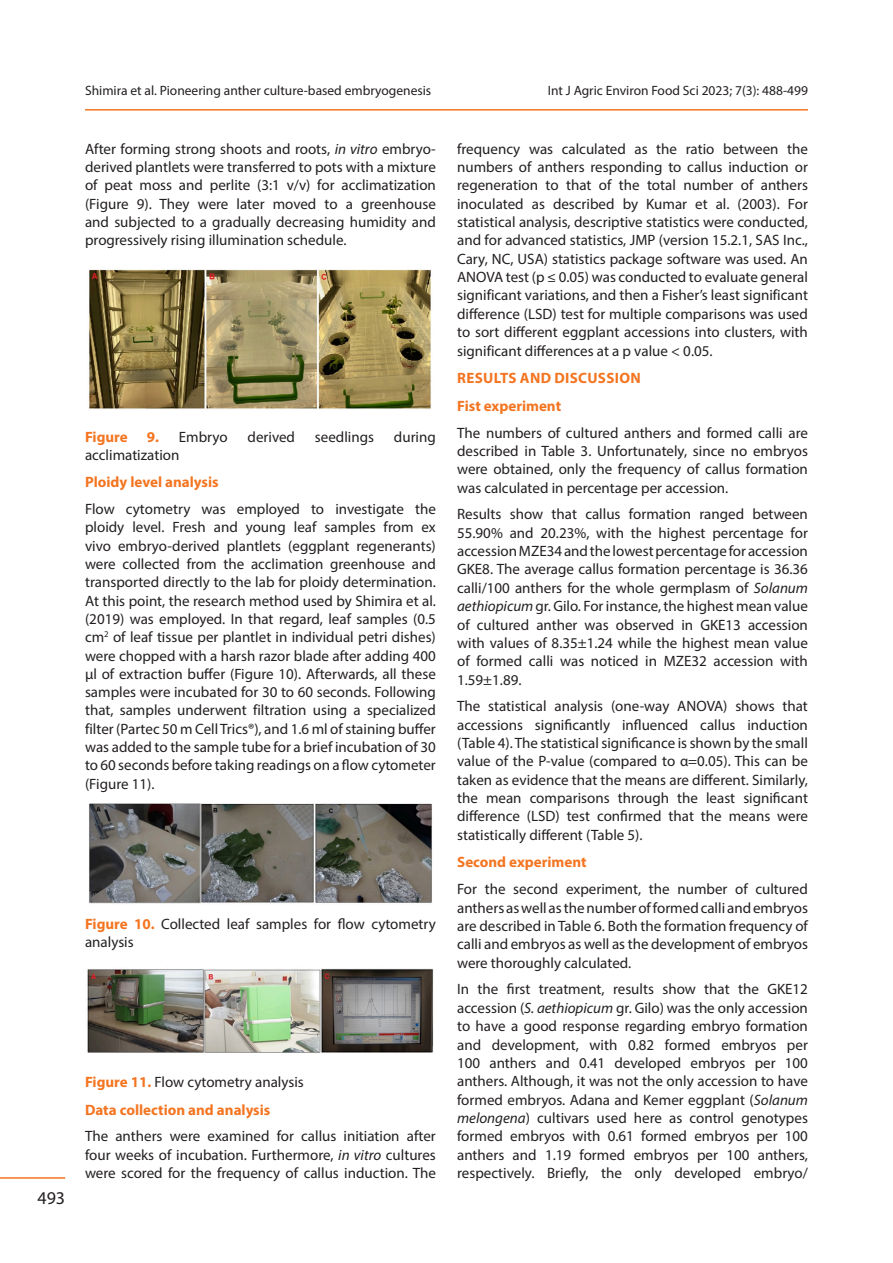
<style>
.page{position:relative;width:893px;height:1263px;background:#fff}
.page>*{position:absolute;margin:0;border:0;box-sizing:border-box;transform-origin:0 0}
.t1{font:18px "Myriad Pro";color:#231f20}
.Els-body-text{font:15px/18.3px "Myriad Pro";color:#231f20;text-align:justify}
.Els-body-text-2{font:700 15px "Myriad Pro";color:#f47521}
.Els-body-text-3{font:700 15px "Myriad Pro";letter-spacing:.02em;color:#f47521}
.Normal__Web{font:700 15px "Myriad Pro";color:#f47521}
.t2{font:13.5px "Myriad Pro";color:#231f20}
.s1{font-style:italic}
.s2{font-weight:700;color:#f47521}
</style>
<div class="page">
<hr style="left:0;top:1177px;width:65px;height:2px;background:#f47521">
<hr style="left:85px;top:109px;width:723px;height:2px;background:#f47521">
<img style="left:89px;top:269px;width:342px;height:140px">
<img style="left:89px;top:803px;width:343px;height:101px">
<img style="left:87px;top:968px;width:346px;height:85px">
<p class="t1" style="left:37px;top:1187px;width:29px">493</p>
<p class="t2" style="left:85px;top:82px;width:348px">Shimira et al. Pioneering anther culture-based embryogenesis</p>
<p class="t2" style="left:548px;top:82px;width:262px">Int J Agric Environ Food Sci 2023; 7(3): 488-499</p>
<p class="Els-body-text" style="left:85px;top:139px;width:352px">After forming strong shoots and roots, <span class="s1">in vitro</span> embryo&shy;derived plantlets were transferred to pots with a mixture of peat moss and perlite (3:1 v/v) for acclimatization (Figure 9). They were later moved to a greenhouse and subjected to a gradually decreasing humidity and progressively rising illumination schedule.</p>
<p class="Els-body-text-2" style="left:85px;top:427px;width:44px">Figure</p>
<p class="Els-body-text" style="left:147px;top:427px;width:82px"><span class="s2">9.</span> Embryo</p>
<p class="Els-body-text" style="left:248px;top:427px;width:49px">derived</p>
<p class="Els-body-text" style="left:315px;top:427px;width:61px">seedlings</p>
<p class="Els-body-text" style="left:394px;top:427px;width:43px">during</p>
<p class="Els-body-text" style="left:85px;top:445px;width:96px">acclimatization</p>
<p class="Els-body-text-2" style="left:85px;top:472px;width:135px">Ploidy level analysis</p>
<p class="Els-body-text" style="left:85px;top:500px;width:352px">Flow cytometry was employed to investigate the ploidy level. Fresh and young leaf samples from ex vivo embryo-derived plantlets (eggplant regenerants) were collected from the acclimation greenhouse and transported directly to the lab for ploidy determination.<br>At this point, the research method used by Shimira et al. (2019) was employed. In that regard, leaf samples (0.5 cm<sup>2</sup> of leaf tissue per plantlet in individual petri dishes) were chopped with a harsh razor blade after adding 400 μl of extraction buffer (Figure 10). Afterwards, all these samples were incubated for 30 to 60 seconds. Following that, samples underwent filtration using a specialized filter (Partec 50 m Cell Trics®), and 1.6 ml of staining buffer was added to the sample tube for a brief incubation of 30 to 60 seconds before taking readings on a flow cytometer (Figure 11).</p>
<p class="Els-body-text" style="left:85px;top:914px;width:352px"><span class="s2">Figure 10.</span> Collected leaf samples for flow cytometry analysis</p>
<p class="Els-body-text" style="left:85px;top:1072px;width:220px"><span class="s2">Figure 11.</span> Flow cytometry analysis</p>
<p class="Els-body-text-2" style="left:85px;top:1100px;width:187px">Data collection and analysis</p>
<p class="Els-body-text" style="left:85px;top:1127px;width:352px">The anthers were examined for callus initiation after four weeks of incubation. Furthermore, <span class="s1">in vitro</span> cultures were scored for the frequency of callus induction. The</p>
<p class="Els-body-text" style="left:457px;top:139px;width:352px">frequency was calculated as the ratio between the numbers of anthers responding to callus induction or regeneration to that of the total number of anthers inoculated as described by Kumar et al. (2003). For statistical analysis, descriptive statistics were conducted, and for advanced statistics, JMP (version 15.2.1, SAS Inc., Cary, NC, USA) statistics package software was used. An ANOVA test (p ≤ 0.05) was conducted to evaluate general significant variations, and then a Fisher’s least significant difference (LSD) test for multiple comparisons was used to sort different eggplant accessions into clusters, with significant differences at a p value &lt; 0.05.</p>
<p class="Els-body-text-3" style="left:457px;top:368px;width:185px">RESULTS AND DISCUSSION</p>
<p class="Normal__Web" style="left:457px;top:396px;width:106px">Fist experiment</p>
<p class="Els-body-text" style="left:457px;top:423px;width:352px">The numbers of cultured anthers and formed calli are described in Table 3. Unfortunately, since no embryos were obtained, only the frequency of callus formation was calculated in percentage per accession.</p>
<p class="Els-body-text" style="left:457px;top:505px;width:352px">Results show that callus formation ranged between 55.90% and 20.23%, with the highest percentage for accession MZE34 and the lowest percentage for accession GKE8. The average callus formation percentage is 36.36 calli/100 anthers for the whole germplasm of <span class="s1">Solanum aethiopicum</span> gr. Gilo. For instance, the highest mean value of cultured anther was observed in GKE13 accession with values of 8.35±1.24 while the highest mean value of formed calli was noticed in MZE32 accession with 1.59±1.89.</p>
<p class="Els-body-text" style="left:457px;top:697px;width:352px">The statistical analysis (one-way ANOVA) shows that accessions significantly influenced callus induction (Table 4). The statistical significance is shown by the small value of the P-value (compared to α=0.05). This can be taken as evidence that the means are different. Similarly, the mean comparisons through the least significant difference (LSD) test confirmed that the means were statistically different (Table 5).</p>
<p class="Els-body-text-2" style="left:457px;top:852px;width:131px">Second experiment</p>
<p class="Els-body-text" style="left:457px;top:880px;width:352px">For the second experiment, the number of cultured anthers as well as the number of formed calli and embryos are described in Table 6. Both the formation frequency of calli and embryos as well as the development of embryos were thoroughly calculated.</p>
<p class="Els-body-text" style="left:457px;top:980px;width:352px">In the first treatment, results show that the GKE12 accession (<span class="s1">S. aethiopicum</span> gr. Gilo) was the only accession to have a good response regarding embryo formation and development, with 0.82 formed embryos per 100 anthers and 0.41 developed embryos per 100 anthers. Although, it was not the only accession to have formed embryos. Adana and Kemer eggplant (<span class="s1">Solanum melongena</span>) cultivars used here as control genotypes formed embryos with 0.61 formed embryos per 100 anthers and 1.19 formed embryos per 100 anthers, respectively. Briefly, the only developed embryo/</p>
</div>
